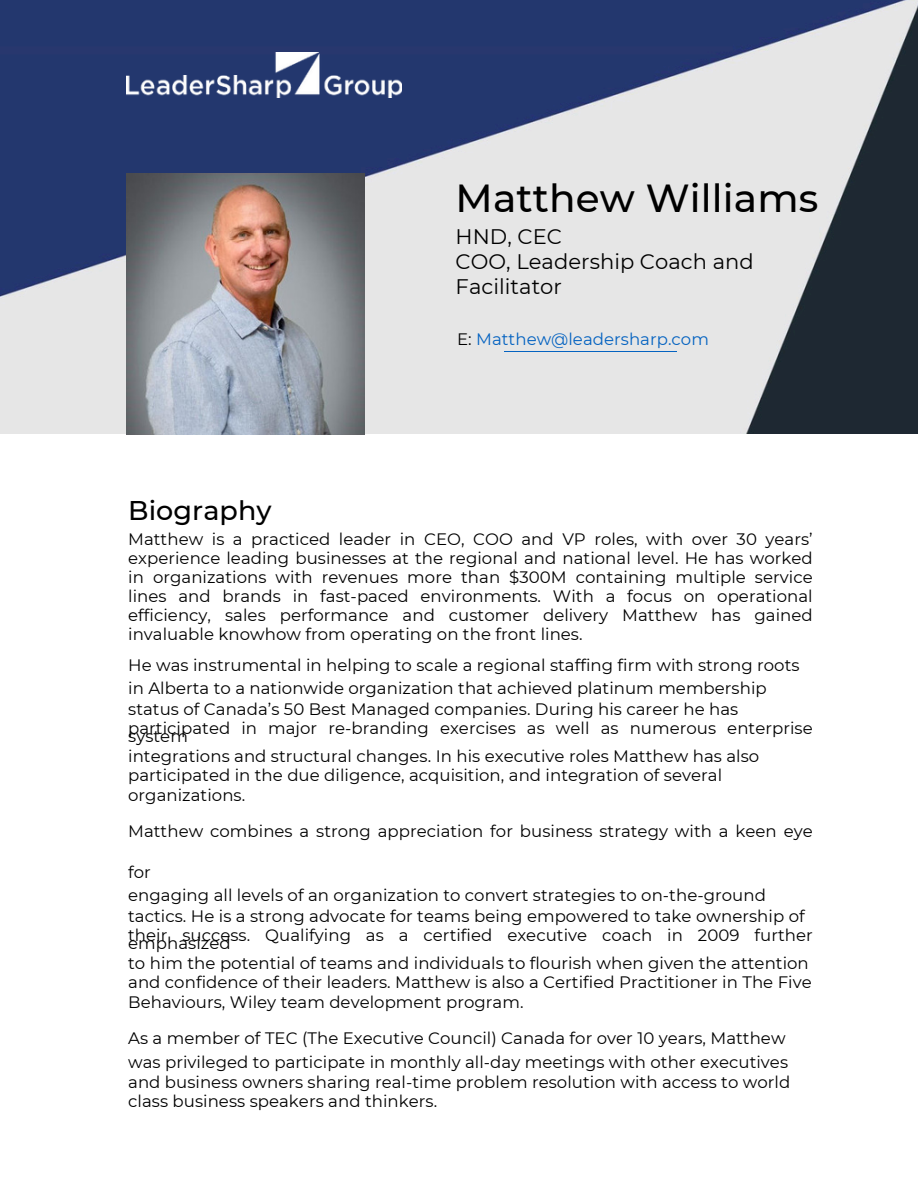
<style>
.page{position:relative;width:918px;height:1188px;background:#fff}
.page>*{position:absolute;margin:0;border:0;box-sizing:border-box;transform-origin:0 0}
.t1{font:500 39px "Montserrat";letter-spacing:.005em;color:#000}
.t2{font:500 27px "Montserrat";letter-spacing:.005em;color:#000}
.t3{font:21px/24.8px "Montserrat";letter-spacing:.005em;color:#000}
.t4{font:16.5px/19.2px "Montserrat";letter-spacing:.005em;color:#000}
.t5{font:16.5px "Montserrat";letter-spacing:.005em;color:#0563c1}
.s1{color:#000}
</style>
<div class="page">
<img style="left:0;top:0;width:918px;height:433px">
<img style="left:126px;top:52px;width:276px;height:46px">
<hr style="left:505px;top:351px;width:172px;height:1px;background:#0563c1">
<img style="left:126px;top:173px;width:238px;height:261px">
<h1 class="t1" style="left:456px;top:171px;width:364px">Matthew Williams</h1>
<p class="t3" style="left:456px;top:224px;width:300px">HND, CEC<br>COO, Leadership Coach and<br>Facilitator</p>
<p class="t5" style="left:457px;top:328px;width:253px"><span class="s1">E:</span> Matthew@leadersharp.com</p>
<h2 class="t2" style="left:128px;top:492px;width:145px">Biography</h2>
<p class="t4" style="left:128px;top:529px;width:686px;text-align:justify">Matthew is a practiced leader in CEO, COO and VP roles, with over 30 years’ experience leading businesses at the regional and national level. He has worked in organizations with revenues more than $300M containing multiple service lines and brands in fast-paced environments. With a focus on operational efficiency, sales performance and customer delivery Matthew has gained invaluable knowhow from operating on the front lines.</p>
<p class="t4" style="left:128px;top:652px;width:673px;line-height:23.7px">He was instrumental in helping to scale a regional staffing firm with strong roots in Alberta to a nationwide organization that achieved platinum membership</p>
<p class="t4" style="left:128px;top:699px;width:686px">status of Canada’s 50 Best Managed companies. During his career he has participated in major re-branding exercises as well as numerous enterprise</p>
<p class="t4" style="left:128px;top:725px;width:633px;line-height:19.8px">system<br>integrations and structural changes. In his executive roles Matthew has also participated in the due diligence, acquisition, and integration of several organizations.</p>
<p class="t4" style="left:128px;top:821px;width:686px">Matthew combines a strong appreciation for business strategy with a keen eye</p>
<p class="t4" style="left:128px;top:859px;width:639px;line-height:23.7px">for<br>engaging all levels of an organization to convert strategies to on-the-ground</p>
<p class="t4" style="left:128px;top:906px;width:686px">tactics. He is a strong advocate for teams being empowered to take ownership of their success. Qualifying as a certified executive coach in 2009 further</p>
<p class="t4" style="left:128px;top:932px;width:685px;line-height:19.8px">emphasized<br>to him the potential of teams and individuals to flourish when given the attention and confidence of their leaders. Matthew is also a Certified Practitioner in The Five Behaviours, Wiley team development program.</p>
<p class="t4" style="left:128px;top:1026px;width:661px;line-height:23.7px">As a member of TEC (The Executive Council) Canada for over 10 years, Matthew was privileged to participate in monthly all-day meetings with other executives</p>
<p class="t4" style="left:128px;top:1072px;width:664px">and business owners sharing real-time problem resolution with access to world class business speakers and thinkers.</p>
</div>
